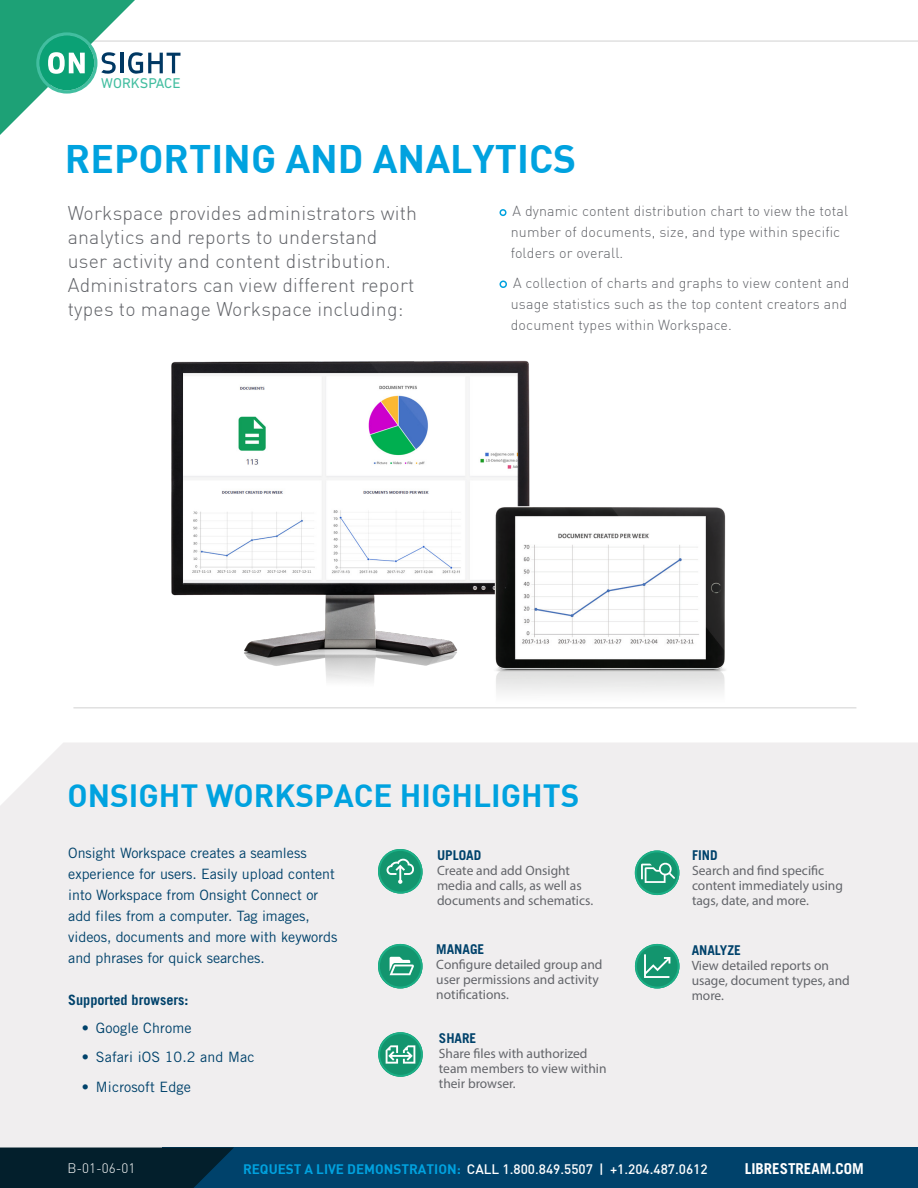
<style>
.page{position:relative;width:918px;height:1188px;background:#fff}
.page>*{position:absolute;margin:0;border:0;box-sizing:border-box;transform-origin:0 0}
.t1{font:700 39px "DIN";color:#00a2df}
.t2{font:700 31.5px "DIN";color:#00a2df}
.t3{font:300 19.5px/24px "DIN";letter-spacing:.01em;color:#63656a}
.t4{font:700 15px "Trade Gothic";color:#fff}
.t5{font:14.4px "DIN Next LT Pro";color:#42bea0}
.t6{font:14.25px/21px "Trade Gothic";color:#00426b}
.t7{font:300 14.25px/21px "DIN";letter-spacing:.01em;color:#63656a}
.t8{font:700 14.25px "Trade Gothic";color:#00426b}
.t9{font:13.5px/15px "Myriad Pro";color:#63656a}
.t10{font:500 13.5px "DIN";color:#fff}
.t11{font:300 13.5px "DIN";color:#fff}
.s1{font-family:"Trade Gothic";font-weight:700;color:#00426b}
.s2{font-weight:700;color:#00a2df}
</style>
<div class="page">
<div style="left:0;top:743px;width:918px;height:405px;background:#f0eeef"></div>
<hr style="left:54px;top:40px;width:864px;height:2px;background:#d7d6d7">
<div style="left:162px;top:1148px;width:756px;height:40px;background:#00426b"></div>
<svg style="left:0;top:1148px;width:233px;height:40px;background:#022131"></svg>
<svg style="left:0;top:0;width:180px;height:135px"></svg>
<div style="left:499px;top:209px;width:8px;height:7px;border:2px solid #00a2df;border-radius:50%"></div>
<div style="left:500px;top:281px;width:7px;height:7px;border:2px solid #00a2df;border-radius:50%"></div>
<img style="left:171px;top:360px;width:359px;height:322px">
<img style="left:492px;top:501px;width:240px;height:208px">
<hr style="left:73px;top:707px;width:783px;height:1px;background:#d7d6d7">
<svg style="left:378px;top:849px;width:45px;height:45px;background:#58b499"></svg>
<svg style="left:378px;top:944px;width:45px;height:44px;background:#5bb69b"></svg>
<svg style="left:378px;top:1032px;width:45px;height:45px;background:#62b99f"></svg>
<svg style="left:635px;top:851px;width:44px;height:44px;background:#58b499"></svg>
<svg style="left:635px;top:944px;width:44px;height:44px;background:#52b296"></svg>
<p class="t5" style="left:101px;top:74px;width:81px">WORKSPACE</p>
<p class="t1" style="left:65px;top:133px;width:513px">REPORTING AND ANALYTICS</p>
<p class="t3" style="left:68px;top:201px;width:351px">Workspace provides administrators with analytics and reports to understand user activity and content distribution.<br>Administrators can view different report types to manage Workspace including:</p>
<p class="t7" style="left:511px;top:200px;width:339px">A dynamic content distribution chart to view the total number of documents, size, and type within specific folders or overall.</p>
<p class="t7" style="left:511px;top:272px;width:340px">A collection of charts and graphs to view content and usage statistics such as the top content creators and document types within Workspace.</p>
<p class="t2" style="left:68px;top:775px;width:513px">ONSIGHT WORKSPACE HIGHLIGHTS</p>
<p class="t6" style="left:68px;top:842px;width:271px">Onsight Workspace creates a seamless experience for users. Easily upload content into Workspace from Onsight Connect or add files from a computer. Tag images, videos, documents and more with keywords and phrases for quick searches.</p>
<p class="t8" style="left:68px;top:991px;width:122px">Supported browsers:</p>
<p class="t6" style="left:82px;top:1017px;width:111px">• Google Chrome</p>
<p class="t6" style="left:82px;top:1047px;width:174px">• Safari iOS 10.2 and Mac</p>
<p class="t6" style="left:82px;top:1077px;width:111px">• Microsoft Edge</p>
<p class="t9" style="left:437px;top:848px;width:158px"><span class="s1">UPLOAD<br></span>Create and add Onsight media and calls, as well as documents and schematics.</p>
<p class="t9" style="left:436px;top:942px;width:168px"><span class="s1">MANAGE<br></span>Configure detailed group and user permissions and activity notifications.</p>
<p class="t9" style="left:439px;top:1031px;width:169px"><span class="s1">SHARE<br></span>Share files with authorized team members to view within their browser.</p>
<p class="t9" style="left:692px;top:848px;width:152px"><span class="s1">FIND<br></span>Search and find specific content immediately using tags, date, and more.</p>
<p class="t9" style="left:692px;top:943px;width:160px"><span class="s1">ANALYZE<br></span>View detailed reports on usage, document types, and more.</p>
<p class="t11" style="left:68px;top:1160px;width:69px">B-01-06-01</p>
<p class="t10" style="left:243px;top:1160px;width:466px"><span class="s2">REQUEST A LIVE DEMONSTRATION:</span> CALL 1.800.849.5507 | +1.204.487.0612</p>
<p class="t4" style="left:745px;top:1159px;width:121px">LIBRESTREAM.COM</p>
</div>
